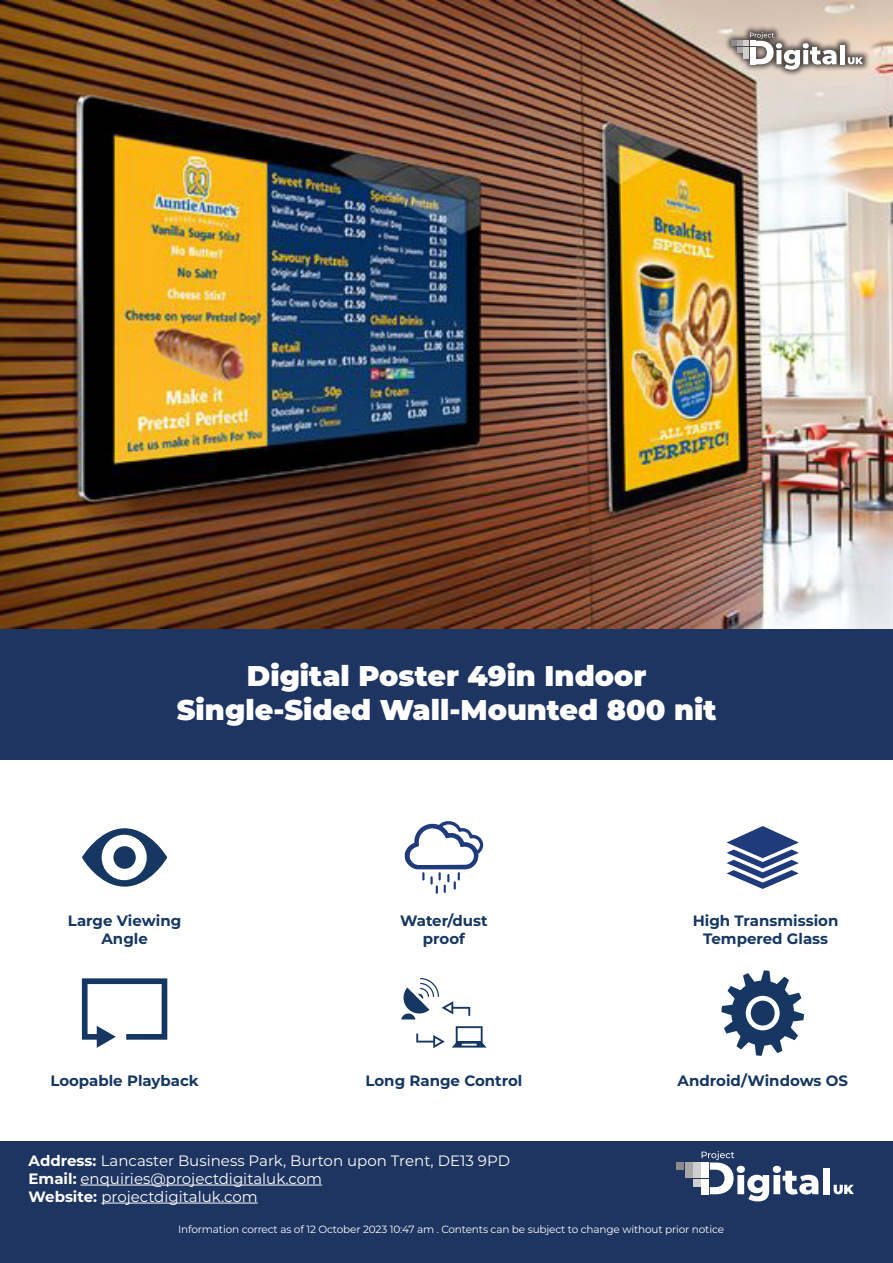
<style>
.page{position:relative;width:893px;height:1263px;background:#fff}
.page>*{position:absolute;margin:0;border:0;box-sizing:border-box;transform-origin:0 0}
.Product_Name{font:900 28.5px "Montserrat";color:#fff}
.Contact_Details{font:15px "Montserrat";color:#fff}
.Key_Features_Text{font:700 15px/18px "Montserrat";color:#153761;text-align:center}
.Small_Print{font:10.5px "Montserrat";letter-spacing:-.015em;color:#fff}
.s1{font-weight:700}
</style>
<div class="page">
<div style="left:0;top:1141px;width:893px;height:122px;background:#1e3461"></div>
<div style="left:0;top:597px;width:893px;height:162px;background:#1e3461"></div>
<img style="left:0;top:0;width:893px;height:628px">
<hr style="left:81px;top:1185px;width:241px;height:1px;background:#fff">
<hr style="left:101px;top:1203px;width:157px;height:1px;background:#fff">
<div style="left:693px;top:1162px;width:7px;height:8px;background:#cfcfce"></div>
<div style="left:693px;top:1171px;width:7px;height:7px;background:#cfcfce"></div>
<div style="left:685px;top:1162px;width:7px;height:8px;background:#a8a8a8"></div>
<div style="left:677px;top:1162px;width:7px;height:8px;background:#8b8b8b"></div>
<div style="left:685px;top:1171px;width:7px;height:7px;background:#a8a8a8"></div>
<div style="left:693px;top:1179px;width:7px;height:7px;background:#cfcfce"></div>
<div style="left:823px;top:1168px;width:6px;height:26px;background:#fff"></div>
<svg style="left:702px;top:1151px;width:116px;height:50px"></svg>
<svg style="left:834px;top:1185px;width:20px;height:9px"></svg>
<div style="left:724px;top:25px;width:146px;height:52px;background:#231f20;opacity:.75"></div>
<div style="left:840px;top:45px;width:5px;height:19px;background:#fff"></div>
<svg style="left:732px;top:32px;width:104px;height:38px"></svg>
<svg style="left:848px;top:57px;width:15px;height:7px"></svg>
<svg style="left:82px;top:828px;width:85px;height:59px"></svg>
<div style="left:113px;top:846px;width:23px;height:23px;background:#153761;border-radius:50%"></div>
<svg style="left:404px;top:821px;width:80px;height:73px"></svg>
<svg style="left:727px;top:826px;width:72px;height:63px"></svg>
<svg style="left:82px;top:978px;width:85px;height:70px"></svg>
<svg style="left:452px;top:1026px;width:34px;height:21px"></svg>
<svg style="left:416px;top:1033px;width:29px;height:15px"></svg>
<svg style="left:401px;top:978px;width:69px;height:41px"></svg>
<svg style="left:721px;top:970px;width:83px;height:86px"></svg>
<p class="Product_Name" style="left:247px;top:654px;width:401px">Digital Poster 49in Indoor</p>
<p class="Product_Name" style="left:177px;top:688px;width:541px">Single-Sided Wall-Mounted 800 nit</p>
<p class="Key_Features_Text" style="left:68px;top:910px;width:115px">Large Viewing<br>Angle</p>
<p class="Key_Features_Text" style="left:50px;top:1071px;width:150px">Loopable Playback</p>
<p class="Key_Features_Text" style="left:400px;top:910px;width:89px">Water/dust proof</p>
<p class="Key_Features_Text" style="left:693px;top:910px;width:147px">High Transmission<br>Tempered Glass</p>
<p class="Key_Features_Text" style="left:365px;top:1071px;width:158px">Long Range Control</p>
<p class="Key_Features_Text" style="left:678px;top:1071px;width:172px">Android/Windows OS</p>
<p class="Contact_Details" style="left:29px;top:1150px;width:483px"><span class="s1">Address:</span> Lancaster Business Park, Burton upon Trent, DE13 9PD</p>
<p class="Contact_Details" style="left:29px;top:1168px;width:295px"><span class="s1">Email:</span> enquiries@projectdigitaluk.com</p>
<p class="Contact_Details" style="left:29px;top:1186px;width:231px"><span class="s1">Website:</span> projectdigitaluk.com</p>
<p class="Small_Print" style="left:178px;top:1222px;width:547px">Information correct as of 12 October 2023 10:47 am . Contents can be subject to change without prior notice</p>
</div>
